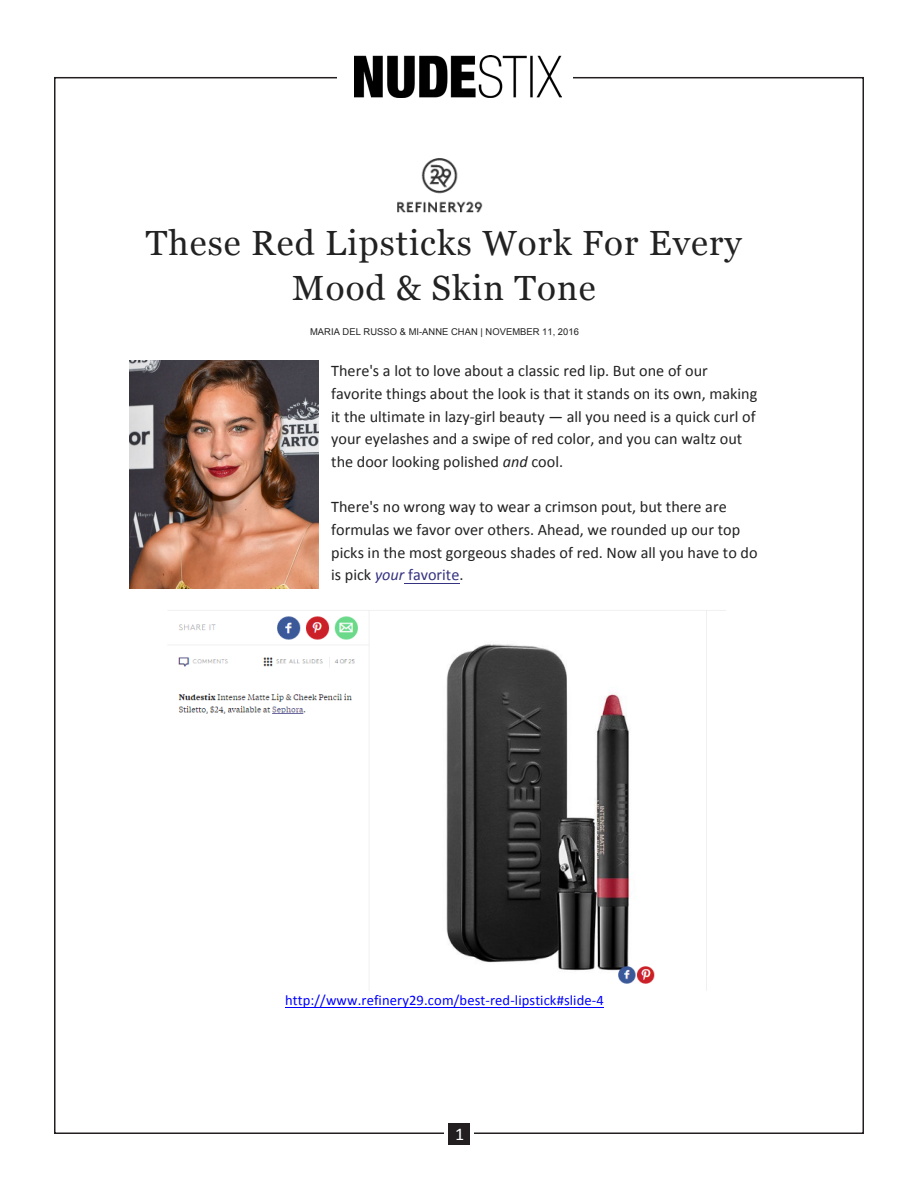
<style>
.page{position:relative;width:918px;height:1188px;background:#fff}
.page>*{position:absolute;margin:0;border:0;box-sizing:border-box;transform-origin:0 0}
.t1{font:34.95px/45.6px "Georgia";letter-spacing:.03em;color:#222;text-align:center}
.t2{font:18px "Calibri";color:#fff}
.t3{font:16.2px/22.8px "Calibri";color:#222}
.t4{font:14.55px "Calibri";letter-spacing:.01em;color:#00f}
.t5{font:9.45px "Arial";letter-spacing:.005em;color:#222}
.s1{font-style:italic}
.s2{font-style:italic;color:#363380}
.s3{color:#363380}
</style>
<div class="page">
<img style="left:354px;top:56px;width:208px;height:42px">
<div style="left:448px;top:1123px;width:22px;height:22px;background:#231f20"></div>
<hr style="left:404px;top:583px;width:55px;height:1px;background:#363380">
<hr style="left:285px;top:1007px;width:319px;height:1px;background:#00f">
<img style="left:397px;top:158px;width:86px;height:55px">
<img style="left:168px;top:610px;width:557px;height:380px">
<img style="left:129px;top:361px;width:189px;height:227px">
<p class="t1" style="left:146px;top:218px;width:598px">These Red Lipsticks Work For Every<br>Mood &amp; Skin Tone</p>
<p class="t5" style="left:310px;top:326px;width:270px">MARIA DEL RUSSO &amp; MI-ANNE CHAN | NOVEMBER 11, 2016</p>
<p class="t3" style="left:331px;top:359px;width:428px">There's a lot to love about a classic red lip. But one of our favorite things about the look is that it stands on its own, making it the ultimate in lazy-girl beauty — all you need is a quick curl of your eyelashes and a swipe of red color, and you can waltz out the door looking polished <span class="s1">and</span> cool.</p>
<p class="t3" style="left:331px;top:495px;width:428px">There's no wrong way to wear a crimson pout, but there are formulas we favor over others. Ahead, we rounded up our top picks in the most gorgeous shades of red. Now all you have to do is pick <span class="s2">your</span> <span class="s3">favorite</span>.</p>
<p class="t4" style="left:285px;top:991px;width:320px">http://www.refinery29.com/best-red-lipstick#slide-4</p>
<p class="t2" style="left:455px;top:1123px;width:11px">1</p>
</div>
